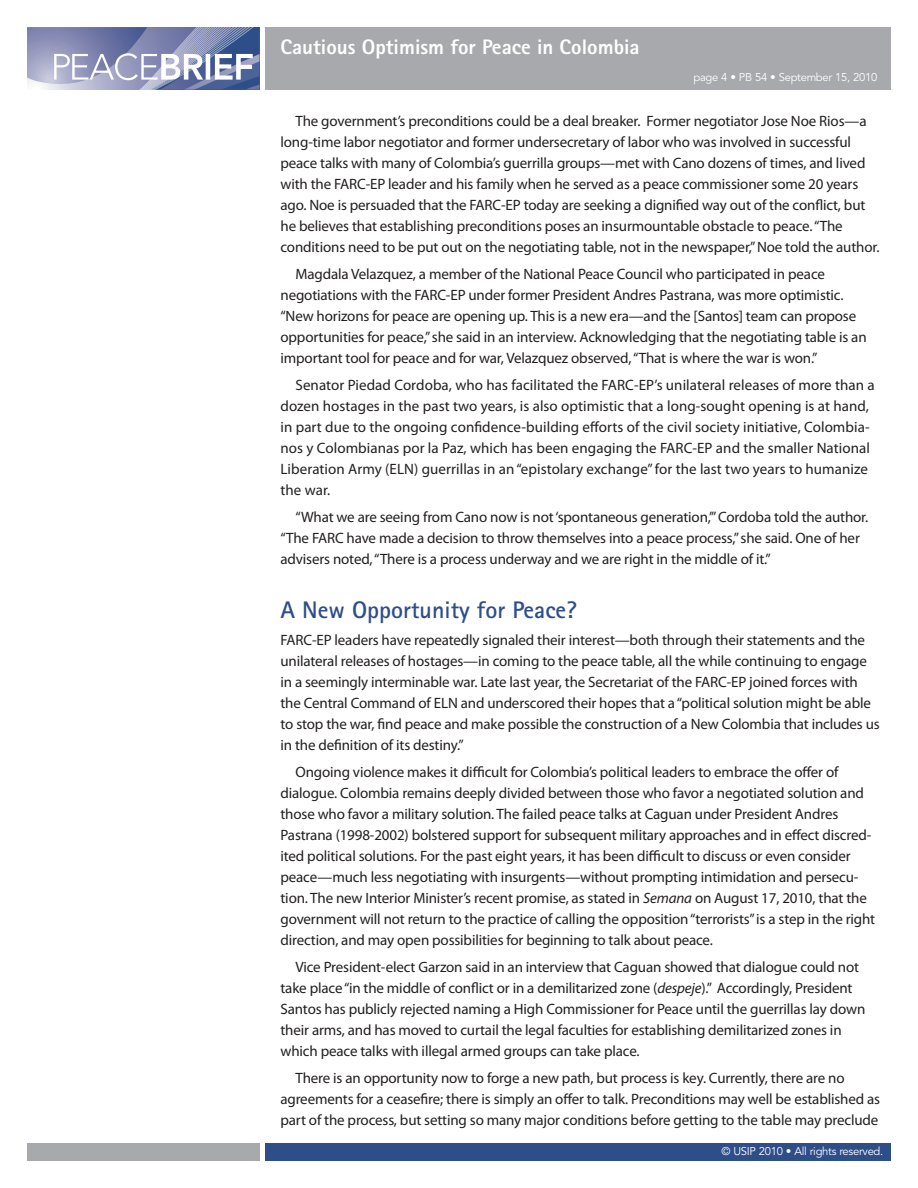
<style>
.page{position:relative;width:918px;height:1188px;background:#fff}
.page>*{position:absolute;margin:0;border:0;box-sizing:border-box;transform-origin:0 0}
.t1{font:700 24px "Rotis Sans Serif";color:#2e4e8a}
.t2{font:800 21px "Rotis Sans Serif";color:#fff}
.t3{font:15px/21px "Myriad Pro";letter-spacing:-.01em;color:#231f20}
.t4{font:11.25px "Avenir LT Std";letter-spacing:-.025em;color:#fff}
.s1{font-style:italic}
</style>
<div class="page">
<div style="left:265px;top:1143px;width:626px;height:18px;background:#2e4e8a"></div>
<div style="left:27px;top:1143px;width:233px;height:18px;background:#a8a9ad"></div>
<div style="left:265px;top:27px;width:626px;height:63px;background:#a8a9ad"></div>
<svg style="left:27px;top:27px;width:233px;height:63px;background:#9199bc"></svg>
<h2 class="t2" style="left:280px;top:34px;width:361px">Cautious Optimism for Peace in Colombia</h2>
<p class="t4" style="left:693px;top:71px;width:185px">page 4 • PB 54 • September 15, 2010</p>
<p class="t3" style="left:280px;top:110px;width:601px;text-indent:15px">The government’s preconditions could be a deal breaker. Former negotiator Jose Noe Rios—a long-time labor negotiator and former undersecretary of labor who was involved in successful peace talks with many of Colombia’s guerrilla groups—met with Cano dozens of times, and lived with the FARC-EP leader and his family when he served as a peace commissioner some 20 years ago. Noe is persuaded that the FARC-EP today are seeking a dignified way out of the conflict, but he believes that establishing preconditions poses an insurmountable obstacle to peace. “The conditions need to be put out on the negotiating table, not in the newspaper,” Noe told the author.</p>
<p class="t3" style="left:280px;top:263px;width:588px;text-indent:15px">Magdala Velazquez, a member of the National Peace Council who participated in peace negotiations with the FARC-EP under former President Andres Pastrana, was more optimistic. “New horizons for peace are opening up. This is a new era—and the [Santos] team can propose opportunities for peace,” she said in an interview. Acknowledging that the negotiating table is an important tool for peace and for war, Velazquez observed, “That is where the war is won.”</p>
<p class="t3" style="left:280px;top:374px;width:596px;text-indent:15px">Senator Piedad Cordoba, who has facilitated the FARC-EP’s unilateral releases of more than a dozen hostages in the past two years, is also optimistic that a long-sought opening is at hand, in part due to the ongoing confidence-building efforts of the civil society initiative, Colombia&shy;nos y Colombianas por la Paz, which has been engaging the FARC-EP and the smaller National Liberation Army (ELN) guerrillas in an “epistolary exchange” for the last two years to humanize the war.</p>
<p class="t3" style="left:280px;top:506px;width:589px;text-indent:15px">“What we are seeing from Cano now is not ‘spontaneous generation,’” Cordoba told the author. “The FARC have made a decision to throw themselves into a peace process,” she said. One of her advisers noted, “There is a process underway and we are right in the middle of it.”</p>
<h1 class="t1" style="left:280px;top:595px;width:298px">A New Opportunity for Peace?</h1>
<p class="t3" style="left:280px;top:629px;width:601px">FARC-EP leaders have repeatedly signaled their interest—both through their statements and the unilateral releases of hostages—in coming to the peace table, all the while continuing to engage in a seemingly interminable war. Late last year, the Secretariat of the FARC-EP joined forces with the Central Command of ELN and underscored their hopes that a “political solution might be able to stop the war, find peace and make possible the construction of a New Colombia that includes us in the definition of its destiny.”</p>
<p class="t3" style="left:280px;top:761px;width:596px;text-indent:15px">Ongoing violence makes it difficult for Colombia’s political leaders to embrace the offer of dialogue. Colombia remains deeply divided between those who favor a negotiated solution and those who favor a military solution. The failed peace talks at Caguan under President Andres Pastrana (1998-2002) bolstered support for subsequent military approaches and in effect discred&shy;ited political solutions. For the past eight years, it has been difficult to discuss or even consider peace—much less negotiating with insurgents—without prompting intimidation and persecu&shy;tion. The new Interior Minister’s recent promise, as stated in <span class="s1">Semana</span> on August 17, 2010, that the government will not return to the practice of calling the opposition “terrorists” is a step in the right direction, and may open possibilities for beginning to talk about peace.</p>
<p class="t3" style="left:280px;top:956px;width:586px;text-indent:15px">Vice President-elect Garzon said in an interview that Caguan showed that dialogue could not take place “in the middle of conflict or in a demilitarized zone (<span class="s1">despeje</span>).” Accordingly, President Santos has publicly rejected naming a High Commissioner for Peace until the guerrillas lay down their arms, and has moved to curtail the legal faculties for establishing demilitarized zones in which peace talks with illegal armed groups can take place.</p>
<p class="t3" style="left:280px;top:1067px;width:601px;text-indent:15px">There is an opportunity now to forge a new path, but process is key. Currently, there are no agreements for a ceasefire; there is simply an offer to talk. Preconditions may well be established as part of the process, but setting so many major conditions before getting to the table may preclude</p>
<p class="t4" style="left:722px;top:1145px;width:163px">© USIP 2010 • All rights reserved.</p>
</div>
